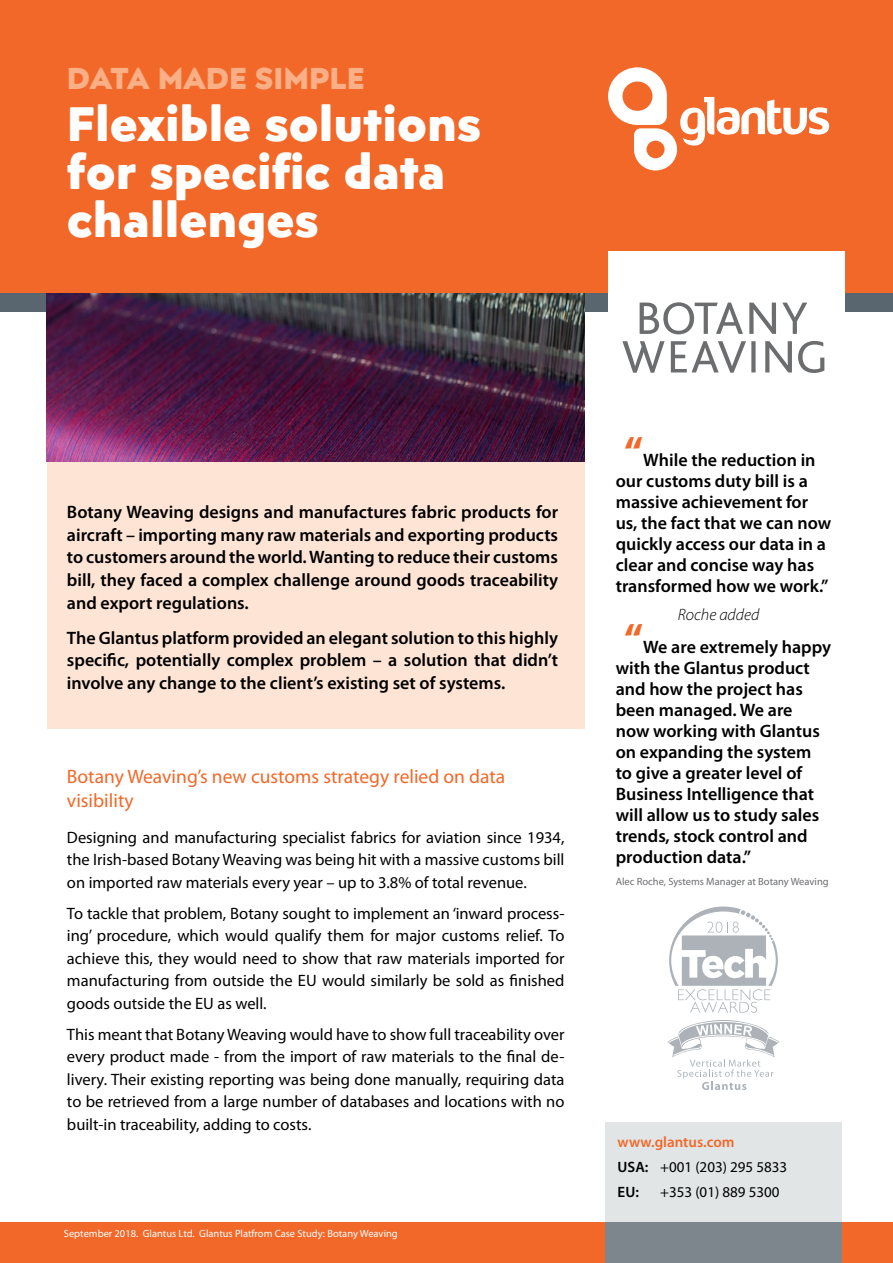
<style>
.page{position:relative;width:893px;height:1263px;background:#fff}
.page>*{position:absolute;margin:0;border:0;box-sizing:border-box;transform-origin:0 0}
.t1{font:900 48px/48px "Posterama Text";color:#fff}
.t2{font:700 42px "Myriad Pro";color:#f26829}
.t3{font:900 30px "Posterama Text";color:#faaf86}
.t4{font:19.5px/24px "Myriad Pro";color:#f26829}
.t5{font:600 18px/21px "Myriad Pro";color:#000}
.t6{font:16.5px/22.5px "Myriad Pro";color:#000;text-align:justify}
.t7{font:italic 300 16.5px "Myriad Pro";color:#000}
.t8{font:15px/25px "Myriad Pro";color:#000}
.t9{font:10.5px "Myriad Pro";color:#fff}
.t10{font:10.5px "Myriad Pro";color:#6d6e71}
.s1{font-weight:600;color:#f26829}
.s2{font-weight:600}
</style>
<div class="page">
<div style="left:0;top:1222px;width:893px;height:41px;background:#f26829"></div>
<div style="left:0;top:293px;width:893px;height:19px;background:#596670"></div>
<div style="left:605px;top:1123px;width:236px;height:140px;background:#e2e5e6"></div>
<div style="left:47px;top:293px;width:538px;height:436px;background:#fee4d4"></div>
<div style="left:0;top:0;width:893px;height:293px;background:#f26829"></div>
<svg style="left:608px;top:67px;width:221px;height:103px"></svg>
<img style="left:47px;top:293px;width:538px;height:168px">
<div style="left:608px;top:251px;width:236px;height:176px;background:#fff"></div>
<svg style="left:622px;top:341px;width:202px;height:32px"></svg>
<svg style="left:640px;top:302px;width:167px;height:32px"></svg>
<svg style="left:669px;top:906px;width:109px;height:107px"></svg>
<svg style="left:667px;top:1020px;width:112px;height:70px"></svg>
<div style="left:605px;top:1222px;width:236px;height:41px;background:#7e868d"></div>
<h3 class="t3" style="left:67px;top:57px;width:299px">DATA MADE SIMPLE</h3>
<h1 class="t1" style="left:67px;top:98px;width:416px">Flexible solutions for specific data challenges</h1>
<p class="t5" style="left:67px;top:501px;width:493px;line-height:22.5px;text-align:justify">Botany Weaving designs and manufactures fabric products for aircraft – importing many raw materials and exporting products to customers around the world. Wanting to reduce their customs bill, they faced a complex challenge around goods traceability and export regulations.</p>
<p class="t5" style="left:67px;top:626px;width:493px;line-height:22.5px;text-align:justify">The Glantus platform provided an elegant solution to this highly specific, potentially complex problem – a solution that didn’t involve any change to the client’s existing set of systems.</p>
<p class="t4" style="left:67px;top:764px;width:440px">Botany Weaving’s new customs strategy relied on data visibility</p>
<p class="t6" style="left:67px;top:825px;width:499px">Designing and manufacturing specialist fabrics for aviation since 1934, the Irish-based Botany Weaving was being hit with a massive customs bill on imported raw materials every year – up to 3.8% of total revenue.</p>
<p class="t6" style="left:67px;top:901px;width:499px">To tackle that problem, Botany sought to implement an ‘inward process&shy;ing’ procedure, which would qualify them for major customs relief. To achieve this, they would need to show that raw materials imported for manufacturing from outside the EU would similarly be sold as finished goods outside the EU as well.</p>
<p class="t6" style="left:67px;top:1022px;width:499px">This meant that Botany Weaving would have to show full traceability over every product made - from the import of raw materials to the final de&shy;livery. Their existing reporting was being done manually, requiring data to be retrieved from a large number of databases and locations with no built-in traceability, adding to costs.</p>
<p class="t9" style="left:64px;top:1227px;width:336px">September 2018. Glantus Ltd. Glantus Platfrom Case Study: Botany Weaving</p>
<h2 class="t2" style="left:624px;top:425px;width:21px">“</h2>
<p class="t5" style="left:616px;top:449px;width:217px;text-indent:28px">While the reduction in our customs duty bill is a massive achievement for us, the fact that we can now quickly access our data in a clear and concise way has transformed how we work.”</p>
<h2 class="t2" style="left:624px;top:611px;width:21px">“</h2>
<p class="t5" style="left:616px;top:636px;width:217px;text-indent:28px">We are extremely happy with the Glantus product and how the project has been managed. We are<br>now working with Glantus on expanding the system to give a greater level of<br>Business Intelligence that will allow us to study sales trends, stock control and production data.”</p>
<p class="t10" style="left:616px;top:875px;width:214px">Alec Roche, Systems Manager at Botany Weaving</p>
<p class="t7" style="left:678px;top:605px;width:83px">Roche added</p>
<p class="t8" style="left:618px;top:1129px;width:171px"><span class="s1">www.glantus.com<br></span><span class="s2">USA:</span> +001 (203) 295 5833<br><span class="s2">EU:</span></p>
<p class="t8" style="left:660px;top:1179px;width:121px">+353 (01) 889 5300</p>
</div>
